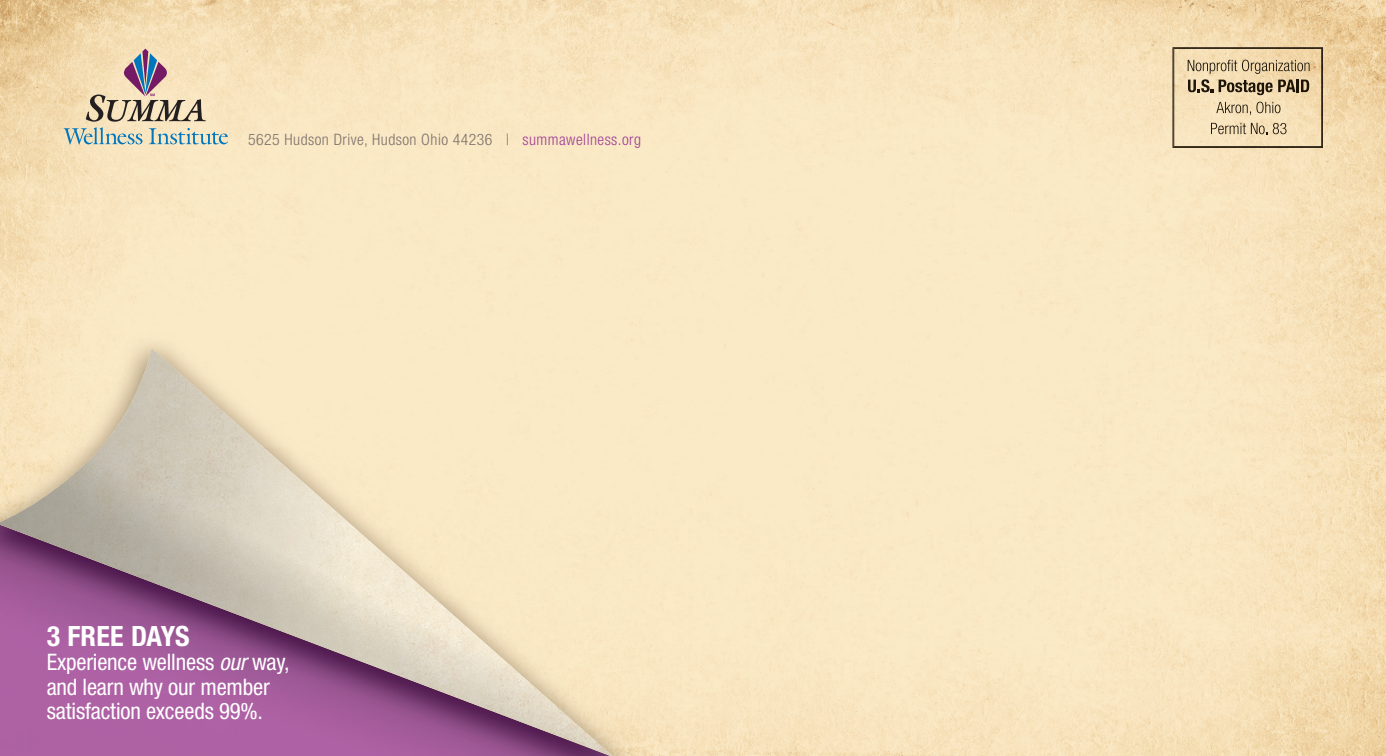
<style>
.page{position:relative;width:1386px;height:756px;background:#fff}
.page>*{position:absolute;margin:0;border:0;box-sizing:border-box;transform-origin:0 0}
.t1{font:700 condensed 28px "Helvetica Neue";color:#fff}
.t2{font:condensed 22.75px/24.5px "Helvetica Neue";letter-spacing:-.01em;color:#fff}
.t3{font:300 condensed 15.75px "Helvetica Neue";letter-spacing:.03em;color:#7d716c}
.s1{color:#a13d96}
.s2{font-style:italic}
</style>
<div class="page">
<img style="left:0;top:0;width:1386px;height:756px">
<img style="left:1172px;top:47px;width:151px;height:101px">
<img style="left:1173px;top:48px;width:149px;height:99px">
<svg style="left:1188px;top:60px;width:122px;height:35px;background:#bdaa87"></svg>
<svg style="left:1216px;top:102px;width:65px;height:13px"></svg>
<svg style="left:1211px;top:123px;width:76px;height:11px"></svg>
<svg style="left:63px;top:49px;width:165px;height:96px;background:#d4c6ad"></svg>
<div style="left:350px;top:333px;width:291px;height:269px;background:#fbeac6"></div>
<img style="left:610px;top:602px;width:31px;height:154px">
<img style="left:0;top:333px;width:350px;height:115px">
<img style="left:307px;top:448px;width:43px;height:37px">
<img style="left:0;top:448px;width:60px;height:37px">
<img style="left:0;top:525px;width:610px;height:231px">
<img style="left:122px;top:349px;width:124px;height:269px">
<img style="left:245px;top:430px;width:62px;height:211px">
<img style="left:60px;top:418px;width:63px;height:153px">
<img style="left:306px;top:485px;width:62px;height:179px">
<img style="left:0;top:485px;width:61px;height:63px">
<img style="left:367px;top:539px;width:63px;height:148px">
<img style="left:429px;top:593px;width:62px;height:118px">
<img style="left:490px;top:647px;width:62px;height:87px">
<img style="left:552px;top:702px;width:61px;height:54px">
<p class="t3" style="left:248px;top:130px;width:394px">5625 Hudson Drive, Hudson Ohio 44236 | <span class="s1">summawellness.org</span></p>
<p class="t1" style="left:47px;top:619px;width:144px">3 FREE DAYS</p>
<p class="t2" style="left:47px;top:650px;width:245px">Experience wellness <span class="s2">our</span> way, and learn why our member satisfaction exceeds 99%.</p>
</div>
